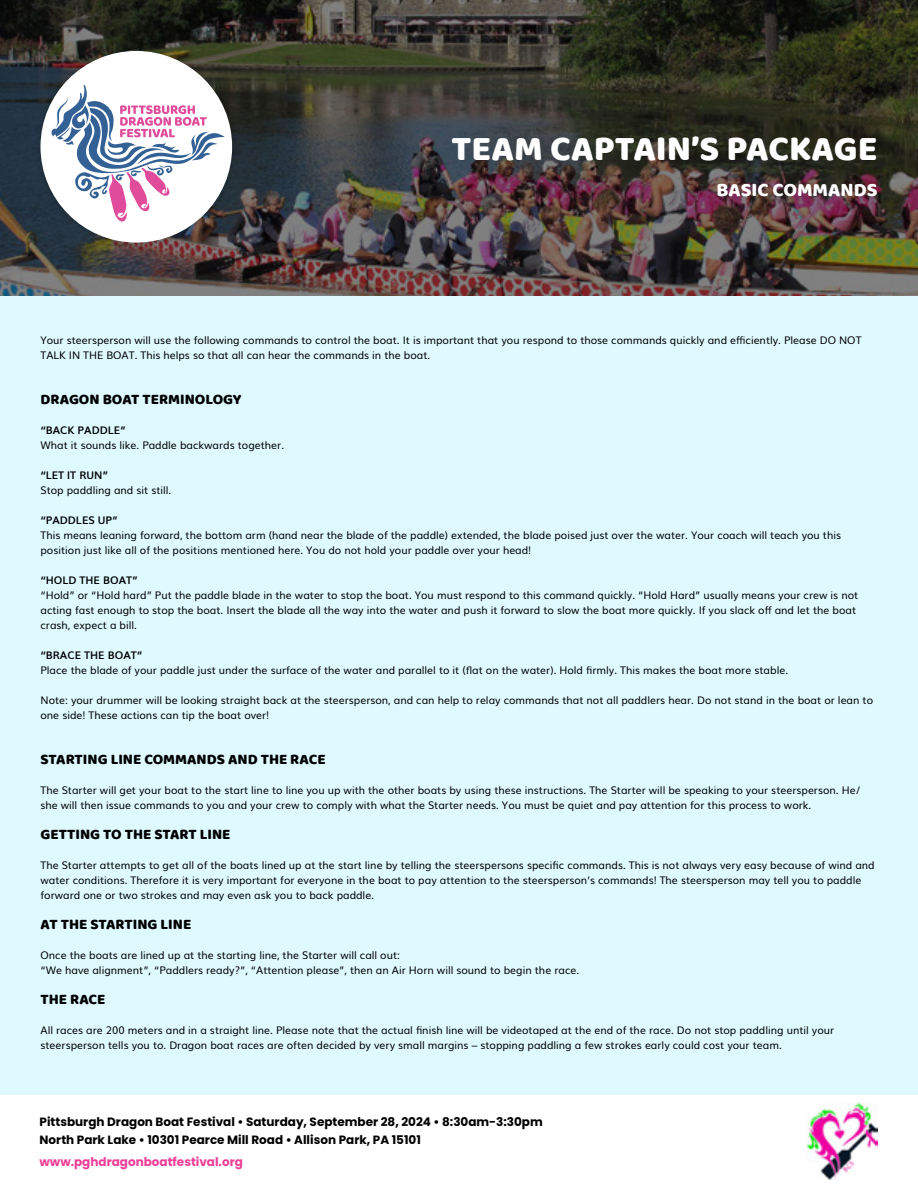
<style>
.page{position:relative;width:918px;height:1188px;background:#dffaff}
.page>*{position:absolute;margin:0;border:0;box-sizing:border-box;transform-origin:0 0}
.t1{font:36px "Baloo Bhai";color:#fff}
.t2{font:19.5px "Baloo Bhai";color:#fff}
.t3{font:15px "Baloo Bhai";color:#000}
.t4{font:700 12px/18px "Poppins";color:#000}
.t5{font:700 12px "Poppins";color:#ee3d96}
.t6{font:10.5px/15px "Muli";color:#000}
.t7{font:700 10.5px "Muli";color:#000}
</style>
<div class="page">
<img style="left:0;top:0;width:918px;height:296px">
<div style="left:0;top:1096px;width:918px;height:92px;background:#fff"></div>
<img style="left:807px;top:1103px;width:71px;height:77px">
<div style="left:35px;top:45px;width:202px;height:202px;background:#000;opacity:.25"></div>
<div style="left:40px;top:51px;width:192px;height:192px;background:#fff;border-radius:50%"></div>
<svg style="left:51px;top:85px;width:174px;height:137px"></svg>
<h1 class="t1" style="left:451px;top:126px;width:428px">TEAM CAPTAIN’S PACKAGE</h1>
<h2 class="t2" style="left:716px;top:178px;width:163px">BASIC COMMANDS</h2>
<p class="t6" style="left:40px;top:331px;width:823px">Your steersperson will use the following commands to control the boat. It is important that you respond to those commands quickly and efficiently. Please DO NOT<br>TALK IN THE BOAT. This helps so that all can hear the commands in the boat.</p>
<h3 class="t3" style="left:40px;top:390px;width:203px">DRAGON BOAT TERMINOLOGY</h3>
<p class="t7" style="left:40px;top:421px;width:87px">“BACK PADDLE”</p>
<p class="t6" style="left:40px;top:436px;width:245px">What it sounds like. Paddle backwards together.</p>
<p class="t7" style="left:40px;top:466px;width:69px">“LET IT RUN”</p>
<p class="t6" style="left:40px;top:481px;width:132px">Stop paddling and sit still.</p>
<p class="t7" style="left:40px;top:511px;width:79px">“PADDLES UP”</p>
<p class="t6" style="left:40px;top:526px;width:802px">This means leaning forward, the bottom arm (hand near the blade of the paddle) extended, the blade poised just over the water. Your coach will teach you this position just like all of the positions mentioned here. You do not hold your paddle over your head!</p>
<p class="t7" style="left:40px;top:571px;width:98px">“HOLD THE BOAT”</p>
<p class="t6" style="left:40px;top:586px;width:819px">“Hold” or “Hold hard” Put the paddle blade in the water to stop the boat. You must respond to this command quickly. “Hold Hard” usually means your crew is not acting fast enough to stop the boat. Insert the blade all the way into the water and push it forward to slow the boat more quickly. If you slack off and let the boat crash, expect a bill.</p>
<p class="t7" style="left:40px;top:646px;width:103px">“BRACE THE BOAT”</p>
<p class="t6" style="left:40px;top:661px;width:749px">Place the blade of your paddle just under the surface of the water and parallel to it (flat on the water). Hold firmly. This makes the boat more stable.</p>
<p class="t6" style="left:40px;top:691px;width:834px">Note: your drummer will be looking straight back at the steersperson, and can help to relay commands that not all paddlers hear. Do not stand in the boat or lean to one side! These actions can tip the boat over!</p>
<h3 class="t3" style="left:40px;top:750px;width:287px">STARTING LINE COMMANDS AND THE RACE</h3>
<p class="t6" style="left:40px;top:781px;width:821px">The Starter will get your boat to the start line to line you up with the other boats by using these instructions. The Starter will be speaking to your steersperson. He/ she will then issue commands to you and your crew to comply with what the Starter needs. You must be quiet and pay attention for this process to work.</p>
<h3 class="t3" style="left:40px;top:825px;width:192px">GETTING TO THE START LINE</h3>
<p class="t6" style="left:40px;top:856px;width:836px">The Starter attempts to get all of the boats lined up at the start line by telling the steerspersons specific commands. This is not always very easy because of wind and water conditions. Therefore it is very important for everyone in the boat to pay attention to the steersperson’s commands! The steersperson may tell you to paddle forward one or two strokes and may even ask you to back paddle.</p>
<h3 class="t3" style="left:40px;top:915px;width:152px">AT THE STARTING LINE</h3>
<p class="t6" style="left:40px;top:946px;width:540px">Once the boats are lined up at the starting line, the Starter will call out:<br>“We have alignment”, “Paddlers ready?”, “Attention please”, then an Air Horn will sound to begin the race.</p>
<h3 class="t3" style="left:40px;top:990px;width:66px">THE RACE</h3>
<p class="t6" style="left:40px;top:1021px;width:795px">All races are 200 meters and in a straight line. Please note that the actual finish line will be videotaped at the end of the race. Do not stop paddling until your steersperson tells you to. Dragon boat races are often decided by very small margins – stopping paddling a few strokes early could cost your team.</p>
<p class="t4" style="left:40px;top:1113px;width:505px">Pittsburgh Dragon Boat Festival • Saturday, September 28, 2024 • 8:30am-3:30pm<br>North Park Lake • 10301 Pearce Mill Road • Allison Park, PA 15101</p>
<p class="t5" style="left:40px;top:1155px;width:205px">www.pghdragonboatfestival.org</p>
</div>
